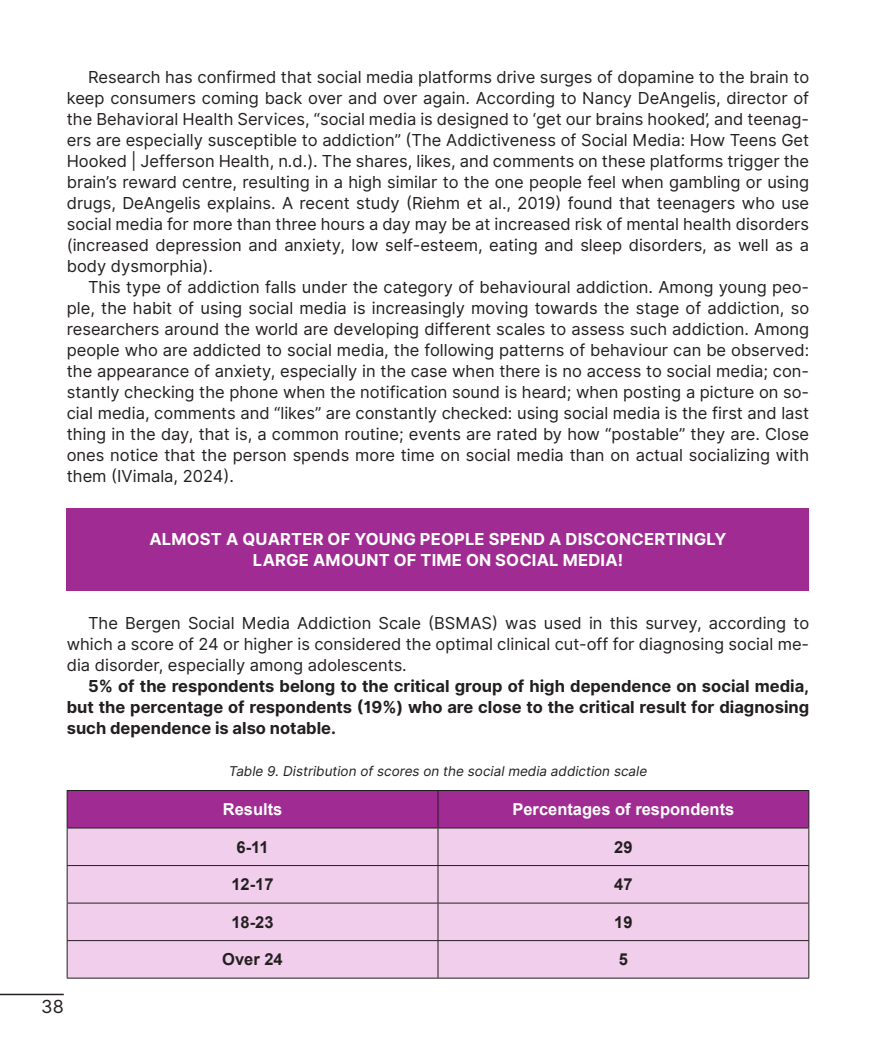
<style>
.page{position:relative;width:876px;height:1046px;background:#fff}
.page>*{position:absolute;margin:0;border:0;box-sizing:border-box;transform-origin:0 0}
.t1{font:18px "Inter";color:#231f20}
.t2{font:16.5px/21px "Inter";color:#231f20;text-align:justify}
.t3{font:700 16.5px/21px "Inter";color:#231f20;text-align:justify}
.t4{font:700 16.5px/21px "Inter";letter-spacing:.01em;color:#fff;text-align:center}
.t5{font:700 16.5px "Arial";color:#fff}
.t6{font:700 16.5px "Arial";color:#231f20}
.t7{font:italic 13.5px "Inter";color:#231f20}
</style>
<div class="page">
<hr style="left:0;top:994px;width:64px;height:1px;background:#231f20">
<div style="left:67px;top:508px;width:742px;height:82px;background:#a02b93"></div>
<div style="left:68px;top:791px;width:740px;height:37px;background:#a02b93"></div>
<div style="left:68px;top:829px;width:740px;height:149px;background:#f2ceed"></div>
<hr style="left:67px;top:790px;width:371px;height:1px;background:#231f20">
<hr style="left:67px;top:791px;width:1px;height:37px;background:#231f20">
<hr style="left:438px;top:790px;width:371px;height:1px;background:#231f20">
<hr style="left:438px;top:791px;width:1px;height:37px;background:#231f20">
<hr style="left:808px;top:791px;width:1px;height:37px;background:#231f20">
<hr style="left:67px;top:828px;width:371px;height:1px;background:#231f20">
<hr style="left:67px;top:828px;width:1px;height:37px;background:#231f20">
<hr style="left:438px;top:828px;width:371px;height:1px;background:#231f20">
<hr style="left:438px;top:828px;width:1px;height:37px;background:#231f20">
<hr style="left:808px;top:828px;width:1px;height:37px;background:#231f20">
<hr style="left:67px;top:865px;width:371px;height:1px;background:#231f20">
<hr style="left:67px;top:866px;width:1px;height:37px;background:#231f20">
<hr style="left:438px;top:865px;width:371px;height:1px;background:#231f20">
<hr style="left:438px;top:866px;width:1px;height:37px;background:#231f20">
<hr style="left:808px;top:866px;width:1px;height:37px;background:#231f20">
<hr style="left:67px;top:903px;width:371px;height:1px;background:#231f20">
<hr style="left:67px;top:903px;width:1px;height:37px;background:#231f20">
<hr style="left:438px;top:903px;width:371px;height:1px;background:#231f20">
<hr style="left:438px;top:903px;width:1px;height:37px;background:#231f20">
<hr style="left:808px;top:903px;width:1px;height:37px;background:#231f20">
<hr style="left:67px;top:940px;width:371px;height:1px;background:#231f20">
<hr style="left:67px;top:941px;width:1px;height:37px;background:#231f20">
<hr style="left:438px;top:940px;width:371px;height:1px;background:#231f20">
<hr style="left:438px;top:941px;width:1px;height:37px;background:#231f20">
<hr style="left:808px;top:941px;width:1px;height:37px;background:#231f20">
<hr style="left:67px;top:978px;width:371px;height:1px;background:#231f20">
<hr style="left:438px;top:978px;width:371px;height:1px;background:#231f20">
<p class="t2" style="left:67px;top:66px;width:744px;text-indent:21px">Research has confirmed that social media platforms drive surges of dopamine to the brain to keep consumers coming back over and over again. According to Nancy DeAngelis, director of the Behavioral Health Services, “social media is designed to ‘get our brains hooked’, and teenag&shy;ers are especially susceptible to addiction” (The Addictiveness of Social Media: How Teens Get Hooked | Jefferson Health, n.d.). The shares, likes, and comments on these platforms trigger the brain’s reward centre, resulting in a high similar to the one people feel when gambling or using drugs, DeAngelis explains. A recent study (Riehm et al., 2019) found that teenagers who use social media for more than three hours a day may be at increased risk of mental health disorders (increased depression and anxiety, low self-esteem, eating and sleep disorders, as well as a body dysmorphia).</p>
<p class="t2" style="left:67px;top:276px;width:744px;text-indent:21px">This type of addiction falls under the category of behavioural addiction. Among young peo&shy;ple, the habit of using social media is increasingly moving towards the stage of addiction, so researchers around the world are developing different scales to assess such addiction. Among people who are addicted to social media, the following patterns of behaviour can be observed: the appearance of anxiety, especially in the case when there is no access to social media; con&shy;stantly checking the phone when the notification sound is heard; when posting a picture on so&shy;cial media, comments and “likes” are constantly checked: using social media is the first and last thing in the day, that is, a common routine; events are rated by how “postable” they are. Close ones notice that the person spends more time on social media than on actual socializing with them (IVimala, 2024).</p>
<p class="t4" style="left:149px;top:529px;width:579px">ALMOST A QUARTER OF YOUNG PEOPLE SPEND A DISCONCERTINGLY<br>LARGE AMOUNT OF TIME ON SOCIAL MEDIA!</p>
<p class="t2" style="left:67px;top:612px;width:744px;text-indent:21px">The Bergen Social Media Addiction Scale (BSMAS) was used in this survey, according to which a score of 24 or higher is considered the optimal clinical cut-off for diagnosing social me&shy;dia disorder, especially among adolescents.</p>
<p class="t3" style="left:67px;top:676px;width:744px;text-indent:21px">5% of the respondents belong to the critical group of high dependence on social media, but the percentage of respondents (19%) who are close to the critical result for diagnosing such dependence is also notable.</p>
<p class="t7" style="left:229px;top:761px;width:420px">Table 9. Distribution of scores on the social media addiction scale</p>
<p class="t5" style="left:223px;top:798px;width:61px">Results</p>
<p class="t5" style="left:512px;top:798px;width:223px">Percentages of respondents</p>
<p class="t6" style="left:236px;top:836px;width:34px">6-11</p>
<p class="t6" style="left:614px;top:836px;width:20px">29</p>
<p class="t6" style="left:231px;top:874px;width:44px">12-17</p>
<p class="t6" style="left:614px;top:874px;width:20px">47</p>
<p class="t6" style="left:231px;top:911px;width:44px">18-23</p>
<p class="t6" style="left:614px;top:911px;width:20px">19</p>
<p class="t6" style="left:222px;top:949px;width:62px">Over 24</p>
<p class="t6" style="left:619px;top:949px;width:11px">5</p>
<p class="t1" style="left:41px;top:993px;width:24px">38</p>
</div>
